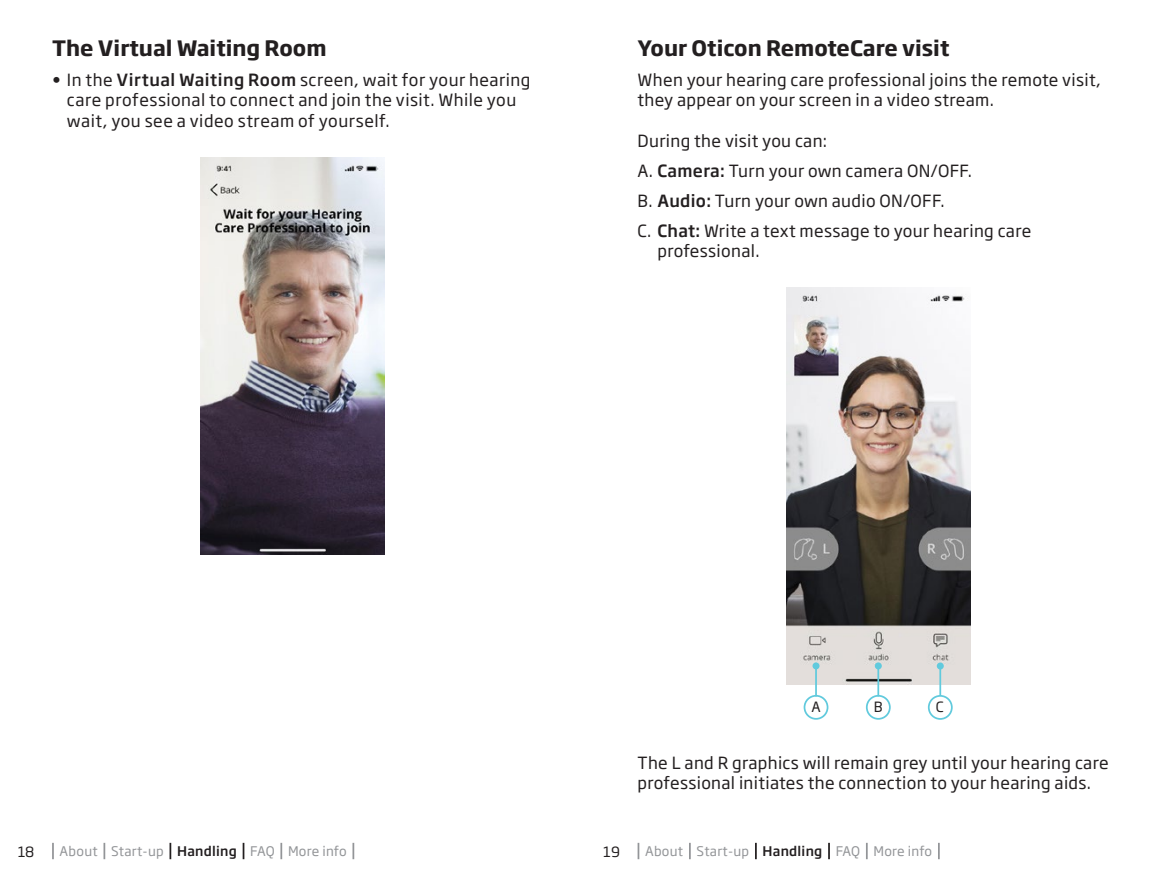
<style>
.page{position:relative;width:1171px;height:883px;background:#fff}
.page>*{position:absolute;margin:0;border:0;box-sizing:border-box;transform-origin:0 0}
.t1{font:700 21px "Soho Gothic Pro";color:#231f20}
.t2{font:16.62px/20.1px "Soho Gothic Pro";letter-spacing:.02em;color:#231f20}
.t3{font:14px "Soho Gothic Pro";color:#231f20}
.t4{font:13.12px "Soho Gothic Pro";letter-spacing:.02em;color:#939598}
.s1{font-weight:500}
.s2{font-weight:500;color:#231f20}
</style>
<div class="page">
<svg style="left:52px;top:843px;width:2px;height:16px"></svg>
<svg style="left:103px;top:843px;width:2px;height:16px"></svg>
<svg style="left:169px;top:843px;width:2px;height:16px"></svg>
<svg style="left:243px;top:843px;width:1px;height:16px"></svg>
<svg style="left:280px;top:843px;width:2px;height:16px"></svg>
<svg style="left:352px;top:843px;width:2px;height:16px"></svg>
<svg style="left:637px;top:843px;width:2px;height:16px"></svg>
<svg style="left:689px;top:843px;width:2px;height:16px"></svg>
<svg style="left:755px;top:843px;width:2px;height:16px"></svg>
<svg style="left:828px;top:843px;width:2px;height:16px"></svg>
<svg style="left:866px;top:843px;width:1px;height:16px"></svg>
<svg style="left:938px;top:843px;width:2px;height:16px"></svg>
<img style="left:201px;top:157px;width:183px;height:398px">
<img style="left:786px;top:288px;width:184px;height:397px">
<div style="left:803px;top:695px;width:25px;height:25px;border:2px solid #61cadd;border-radius:50%"></div>
<hr style="left:815px;top:666px;width:2px;height:30px;background:#61cadd">
<div style="left:812px;top:662px;width:7px;height:7px;background:#61cadd;border-radius:50%"></div>
<div style="left:866px;top:695px;width:24px;height:25px;border:2px solid #61cadd;border-radius:50%"></div>
<hr style="left:877px;top:666px;width:2px;height:30px;background:#61cadd">
<div style="left:875px;top:662px;width:7px;height:7px;background:#61cadd;border-radius:50%"></div>
<div style="left:928px;top:695px;width:24px;height:25px;border:2px solid #61cadd;border-radius:50%"></div>
<hr style="left:939px;top:666px;width:2px;height:29px;background:#61cadd">
<div style="left:937px;top:663px;width:7px;height:7px;background:#61cadd;border-radius:50%"></div>
<p class="t1" style="left:52px;top:32px;width:276px">The Virtual Waiting Room</p>
<p class="t2" style="left:67px;top:69px;width:465px;text-indent:-15px">• In the <span class="s1">Virtual Waiting Room</span> screen, wait for your hearing care professional to connect and join the visit. While you wait, you see a video stream of yourself.</p>
<p class="t1" style="left:637px;top:32px;width:313px">Your Oticon RemoteCare visit</p>
<p class="t2" style="left:637px;top:69px;width:464px">When your hearing care professional joins the remote visit, they appear on your screen in a video stream.</p>
<p class="t2" style="left:637px;top:125px;width:395px;line-height:30.1px">During the visit you can:<br>A. <span class="s1">Camera:</span> Turn your own camera ON/OFF.<br>B. <span class="s1">Audio:</span> Turn your own audio ON/OFF.<br>C. <span class="s1">Chat:</span> Write a text message to your hearing care</p>
<p class="t2" style="left:657px;top:240px;width:104px">professional.</p>
<p class="t3" style="left:811px;top:696px;width:11px">A</p>
<p class="t3" style="left:874px;top:696px;width:10px">B</p>
<p class="t3" style="left:936px;top:696px;width:9px">C</p>
<p class="t2" style="left:637px;top:752px;width:472px">The L and R graphics will remain grey until your hearing care professional initiates the connection to your hearing aids.</p>
<p class="t3" style="left:18px;top:841px;width:18px">18</p>
<p class="t4" style="left:60px;top:841px;width:288px">About Start-up <span class="s2">Handling</span> FAQ More info</p>
<p class="t3" style="left:603px;top:841px;width:18px">19</p>
<p class="t4" style="left:645px;top:841px;width:288px">About Start-up <span class="s2">Handling</span> FAQ More info</p>
</div>
